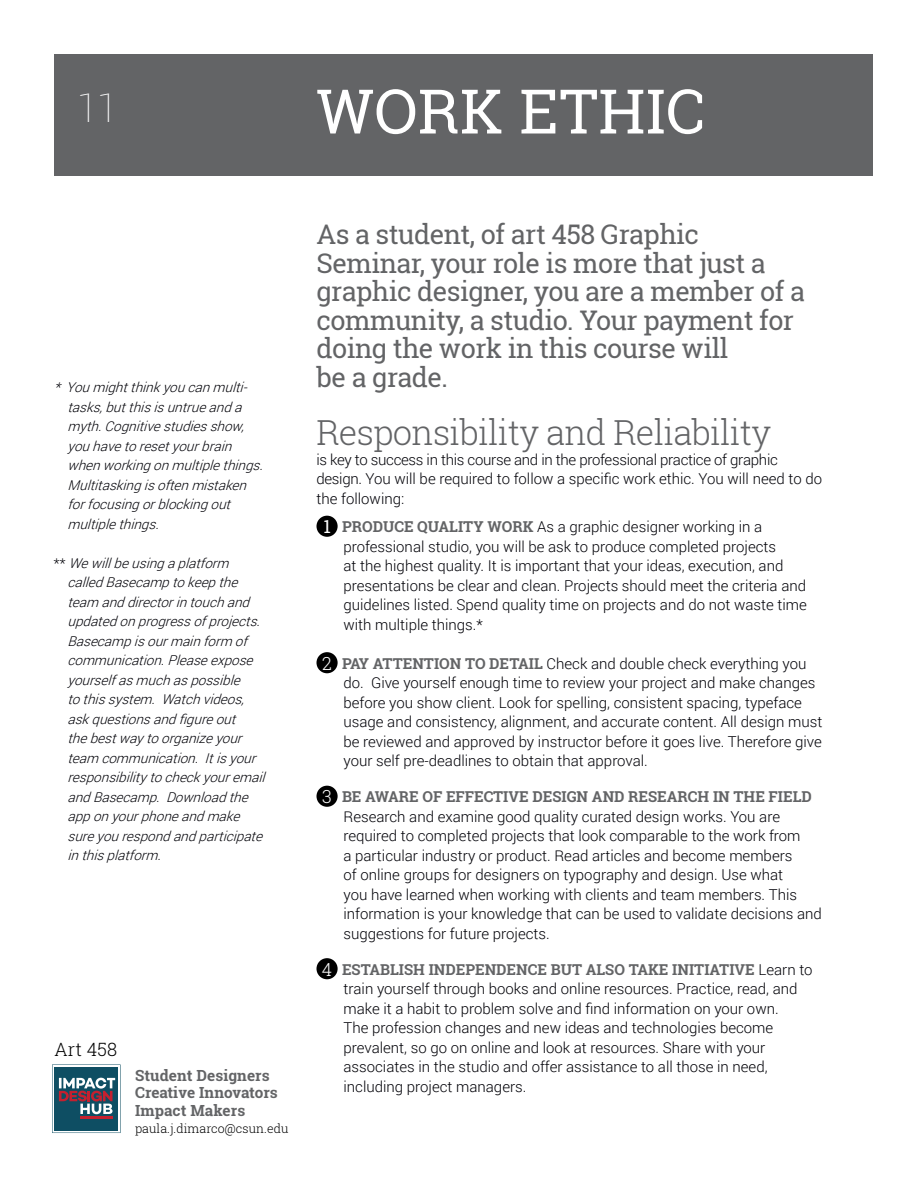
<style>
.page{position:relative;width:918px;height:1188px;background:#fff}
.page>*{position:absolute;margin:0;border:0;box-sizing:border-box;transform-origin:0 0}
.t1{font:61.5px "Roboto Slab";letter-spacing:.005em;color:#fff}
.t2{font:100 39px "Roboto";color:#fff}
.t3{font:300 34.5px "Roboto Slab";letter-spacing:-.02em;color:#636466}
.t4{font:27px/28.5px "Roboto Slab";letter-spacing:-.02em;color:#636466}
.t5{font:300 18.3px "Roboto Slab";letter-spacing:.005em;color:#000}
.t6{font:700 15.3px/17.4px "Roboto Slab";letter-spacing:.005em;color:#636466}
.t7{font:300 15px/19.5px "Roboto";color:#000007}
.t8{font:300 15px/19.5px "Roboto";letter-spacing:-.02em;color:#000007}
.t9{font:700 15px "Roboto Slab";color:#636466}
.t10{font:italic 300 13.5px/19.5px "Roboto";color:#000007}
.t11{font:300 12.3px "Roboto Slab";letter-spacing:.005em;color:#000}
.s1{font-style:normal}
.s2{font-family:"Roboto Slab";font-weight:400;font-size:18px;color:#fff}
.s3{font-family:"Roboto Slab";font-weight:700;color:#636466}
.s4{font-family:"Roboto Slab";font-size:18px;color:#fff}
.s5{font-weight:300;font-size:18px;color:#fff}
.s6{font-family:"Roboto";font-weight:300;color:#000007}
</style>
<div class="page">
<div style="left:54px;top:54px;width:818px;height:122px;background:#636466"></div>
<div style="left:53px;top:1065px;width:67px;height:68px;border:4px solid #fff"></div>
<div style="left:55px;top:1067px;width:63px;height:63px;background:#0e4e63"></div>
<hr style="left:80px;top:1116px;width:33px;height:3px;background:#c4202f">
<svg style="left:59px;top:1078px;width:56px;height:36px"></svg>
<div style="left:316px;top:516px;width:22px;height:21px;background:#000;border-radius:50%"></div>
<div style="left:316px;top:652px;width:22px;height:21px;background:#000;border-radius:50%"></div>
<div style="left:316px;top:786px;width:22px;height:21px;background:#000;border-radius:50%"></div>
<div style="left:316px;top:958px;width:22px;height:21px;background:#000;border-radius:50%"></div>
<h2 class="t2" style="left:77px;top:81px;width:43px">11</h2>
<h1 class="t1" style="left:316px;top:69px;width:391px">WORK ETHIC</h1>
<p class="t10" style="left:67px;top:377px;width:202px;text-indent:-13px">* Youmightthinkyoucanmulti&shy;tasks,butthisisuntrueanda myth.Cognitivestudiesshow, youhavetoresetyourbrain whenworkingonmultiplethings.<br>Multitaskingisoftenmistaken forfocusingorblockingout multiplethings.</p>
<p class="t10" style="left:67px;top:553px;width:204px;text-indent:-13px"><span class="s1">* *</span> Wewillbeusingaplatform calledBasecamptokeepthe team anddirectorintouchand updatedonprogressofprojects.<br>Basecampisourmainform of communication.Pleaseexpose yourselfasmuchaspossible tothissystem. Watchvideos, askquestionsandfigureout thebestwaytoorganizeyour team communication. Itisyour responsibilitytocheckyouremail andBasecamp. Downloadthe apponyourphoneandmake sureyourespondandparticipate inthisplatform.</p>
<p class="t5" style="left:55px;top:1037px;width:64px">Art 458</p>
<p class="t6" style="left:135px;top:1067px;width:144px">Student Designers<br>Creative Innovators<br>Impact Makers</p>
<p class="t11" style="left:135px;top:1120px;width:155px">paula.j.dimarco@csun.edu</p>
<h3 class="t4" style="left:316px;top:220px;width:490px">As a student, of art 458 Graphic<br>Seminar, your role is more that just a graphic designer, you are a member of a community, a studio. Your payment for doing the work in this course will<br>be a grade.</h3>
<h3 class="t3" style="left:316px;top:409px;width:456px">Responsibility and Reliability</h3>
<p class="t8" style="left:316px;top:449px;width:507px">is key to success in this course and in the professional practice of graphic design. You will be required to follow a specific work ethic. You will need to do the following:</p>
<p class="t7" style="left:344px;top:517px;width:465px;text-indent:-20px"><span class="s2">1</span> <span class="s3">PRODUCE QUALITY WORK</span> As a graphic designer working in a professional studio, you will be ask to produce completed projects<br>at the highest quality. It is important that your ideas, execution, and presentations be clear and clean. Projects should meet the criteria and guidelines listed. Spend quality time on projects and do not waste time with multiple things.*</p>
<p class="t7" style="left:344px;top:653px;width:480px;text-indent:-21px"><span class="s4">2</span> <span class="s3">PAY ATTENTION TO DETAIL</span> Check and double check everything you do. Give yourself enough time to review your project and make changes before you show client. Look for spelling, consistent spacing, typeface usage and consistency, alignment, and accurate content. All design must be reviewed and approved by instructor before it goes live. Therefore give your self pre-deadlines to obtain that approval.</p>
<p class="t9" style="left:322px;top:787px;width:491px"><span class="s5">3</span> BE AWARE OF EFFECTIVE DESIGN AND RESEARCH IN THE FIELD</p>
<p class="t7" style="left:343px;top:806px;width:480px">Research and examine good quality curated design works. You are required to completed projects that look comparable to the work from<br>a particular industry or product. Read articles and become members<br>of online groups for designers on typography and design. Use what<br>you have learned when working with clients and team members. This information is your knowledge that can be used to validate decisions and suggestions for future projects.</p>
<p class="t9" style="left:322px;top:959px;width:492px"><span class="s5">4</span> ESTABLISH INDEPENDENCE BUT ALSO TAKE INITIATIVE <span class="s6">Learn to</span></p>
<p class="t7" style="left:344px;top:979px;width:456px">train yourself through books and online resources. Practice, read, and make it a habit to problem solve and find information on your own.<br>The profession changes and new ideas and technologies become prevalent, so go on online and look at resources. Share with your associates in the studio and offer assistance to all those in need, including project managers.</p>
</div>
